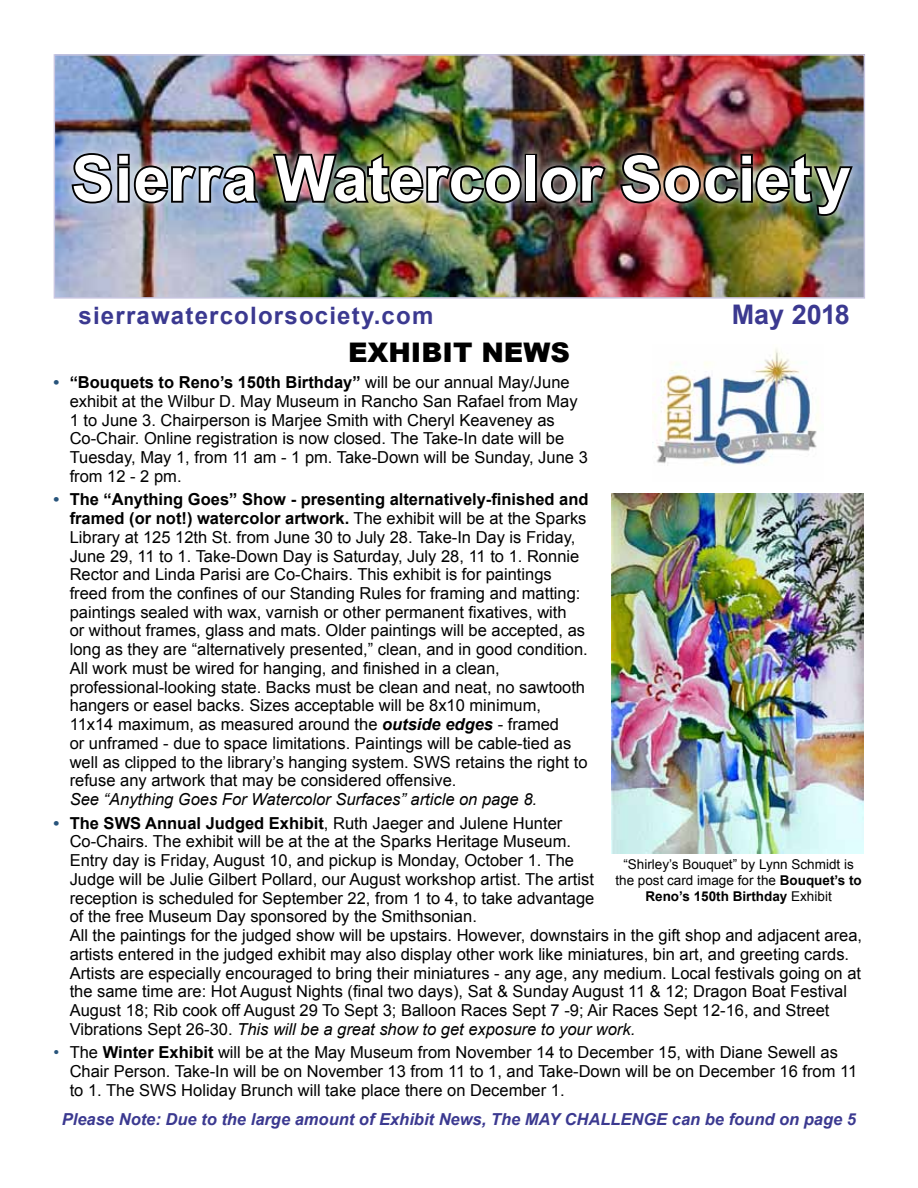
<style>
.page{position:relative;width:918px;height:1188px;background:#fff}
.page>*{position:absolute;margin:0;border:0;box-sizing:border-box;transform-origin:0 0}
.t1{font:700 63px "Arial";color:#fff}
.t2{font:900 27px "Arial";color:#000}
.t3{font:700 27px "Arial";color:#3b3990}
.t4{font:700 24px "Arial";letter-spacing:.05em;color:#3b3990}
.t5{font:16.5px/18.8px "Arial";color:#000}
.t6{font:italic 700 16.5px "Arial";color:#3b3990}
.t7{font:italic 16.5px "Arial";color:#000}
.t8{font:13.5px/16.2px "Arial";color:#000;text-align:center}
.s1{font-weight:700;color:#28547b}
.s2{font-weight:700}
.s3{font-weight:700;font-style:italic}
.s4{font-style:italic}
.s5{color:#28547b}
</style>
<div class="page">
<img style="left:57px;top:57px;width:805px;height:239px">
<div style="left:54px;top:54px;width:811px;height:245px;border:2px solid #c9c6e1"></div>
<div style="left:61px;top:143px;width:799px;height:82px;background:#fff;opacity:.75"></div>
<img style="left:69px;top:151px;width:192px;height:55px">
<img style="left:271px;top:150px;width:253px;height:56px">
<div style="left:525px;top:154px;width:12px;height:49px;border:4px solid #000"></div>
<img style="left:538px;top:164px;width:70px;height:42px">
<img style="left:618px;top:150px;width:237px;height:68px">
<img style="left:653px;top:348px;width:166px;height:118px">
<img style="left:611px;top:494px;width:252px;height:359px">
<h1 class="t1" style="left:71px;top:137px;width:781px">Sierra Watercolor Society</h1>
<h3 class="t4" style="left:79px;top:300px;width:356px">sierrawatercolorsociety.com</h3>
<h2 class="t3" style="left:732px;top:297px;width:120px">May 2018</h2>
<h2 class="t2" style="left:348px;top:333px;width:223px">EXHIBIT NEWS</h2>
<p class="t5" style="left:70px;top:373px;width:520px;text-indent:-16px"><span class="s1">•</span> <span class="s2">“Bouquets to Reno’s 150th Birthday”</span> will be our annual May/June exhibit at the Wilbur D. May Museum in Rancho San Rafael from May 1 to June 3. Chairperson is Marjee Smith with Cheryl Keaveney as Co-Chair. Online registration is now closed. The Take-In date will be Tuesday, May 1, from 11 am - 1 pm. Take-Down will be Sunday, June 3 from 12 - 2 pm.</p>
<p class="t5" style="left:70px;top:490px;width:520px;text-indent:-16px"><span class="s1">•</span> <span class="s2">The “Anything Goes” Show - presenting alternatively-finished and framed (or not!) watercolor artwork.</span> The exhibit will be at the Sparks Library at 125 12th St. from June 30 to July 28. Take-In Day is Friday, June 29, 11 to 1. Take-Down Day is Saturday, July 28, 11 to 1. Ronnie Rector and Linda Parisi are Co-Chairs. This exhibit is for paintings freed from the confines of our Standing Rules for framing and matting: paintings sealed with wax, varnish or other permanent fixatives, with<br>or without frames, glass and mats. Older paintings will be accepted, as long as they are “alternatively presented,” clean, and in good condition.<br>All work must be wired for hanging, and finished in a clean, professional-looking state. Backs must be clean and neat, no sawtooth hangers or easel backs. Sizes acceptable will be 8x10 minimum, 11x14 maximum, as measured around the <span class="s3">outside edges</span> - framed<br>or unframed - due to space limitations. Paintings will be cable-tied as well as clipped to the library’s hanging system. SWS retains the right to refuse any artwork that may be considered offensive.</p>
<p class="t7" style="left:70px;top:789px;width:469px">See “Anything Goes For Watercolor Surfaces” article on page 8.</p>
<p class="t5" style="left:70px;top:814px;width:526px;text-indent:-16px"><span class="s1">•</span> <span class="s2">The SWS Annual Judged Exhibit</span>, Ruth Jaeger and Julene Hunter Co-Chairs. The exhibit will be at the at the Sparks Heritage Museum.<br>Entry day is Friday, August 10, and pickup is Monday, October 1. The Judge will be Julie Gilbert Pollard, our August workshop artist. The artist reception is scheduled for September 22, from 1 to 4, to take advantage of the free Museum Day sponsored by the Smithsonian.</p>
<p class="t8" style="left:615px;top:856px;width:248px">“Shirley’s Bouquet” by Lynn Schmidt is the post card image for the <span class="s2">Bouquet’s to<br>Reno’s 150th Birthday</span> Exhibit</p>
<p class="t5" style="left:70px;top:926px;width:794px">All the paintings for the judged show will be upstairs. However, downstairs in the gift shop and adjacent area, artists entered in the judged exhibit may also display other work like miniatures, bin art, and greeting cards.<br>Artists are especially encouraged to bring their miniatures - any age, any medium. Local festivals going on at the same time are: Hot August Nights (final two days), Sat &amp; Sunday August 11 &amp; 12; Dragon Boat Festival August 18; Rib cook off August 29 To Sept 3; Balloon Races Sept 7 -9; Air Races Sept 12-16, and Street Vibrations Sept 26-30. <span class="s4">This will be a great show to get exposure to your work.</span></p>
<p class="t5" style="left:70px;top:1043px;width:789px;text-indent:-16px"><span class="s5">•</span> The <span class="s2">Winter Exhibit</span> will be at the May Museum from November 14 to December 15, with Diane Sewell as<br>Chair Person. Take-In will be on November 13 from 11 to 1, and Take-Down will be on December 16 from 11 to 1. The SWS Holiday Brunch will take place there on December 1.</p>
<p class="t6" style="left:62px;top:1108px;width:796px">Please Note: Due to the large amount of Exhibit News, The MAY CHALLENGE can be found on page 5</p>
</div>
